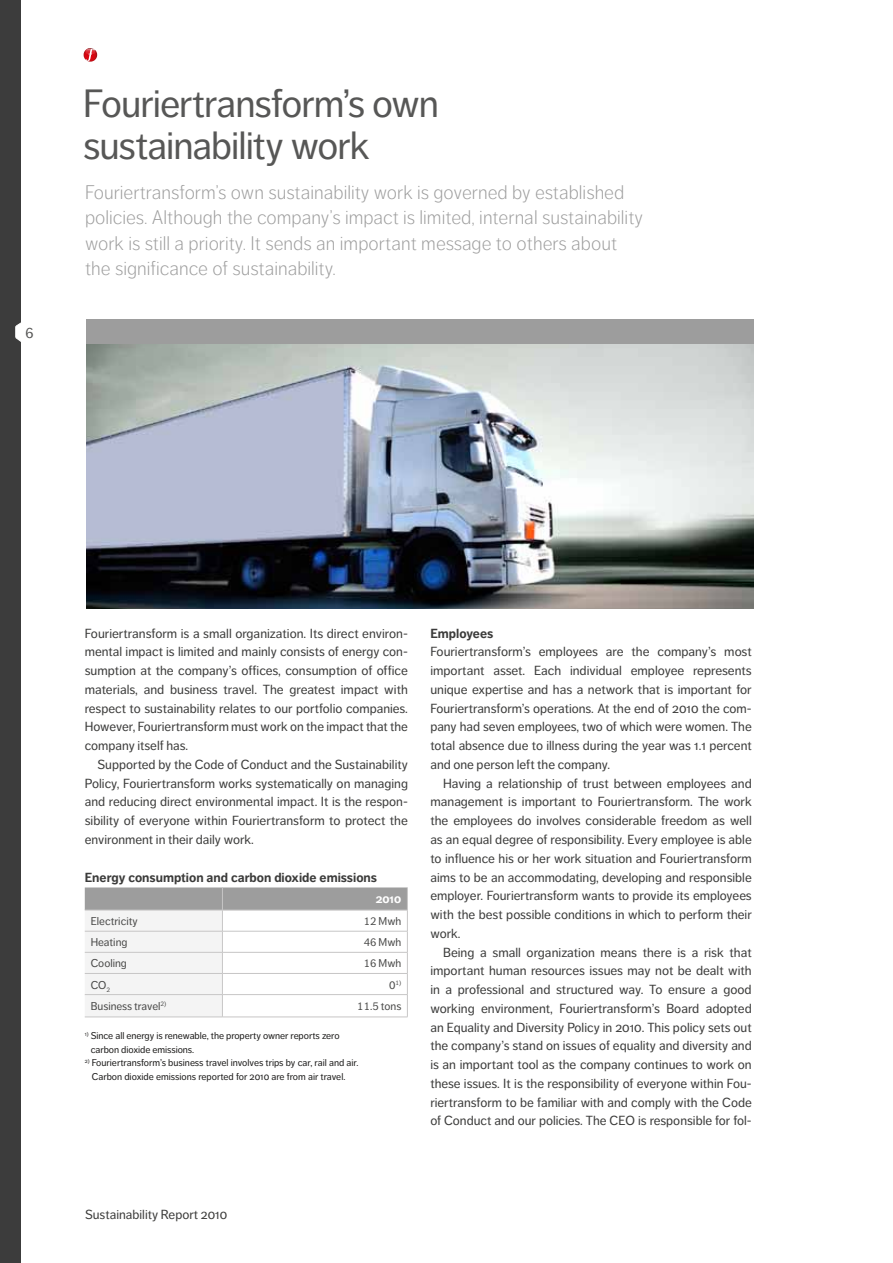
<style>
.page{position:relative;width:893px;height:1263px;background:#fff}
.page>*{position:absolute;margin:0;border:0;box-sizing:border-box;transform-origin:0 0}
.t1{font:39px/42px "Dagny OT";letter-spacing:-.025em;color:#575756}
.t2{font:300 19.5px/25.5px "Dagny OT";color:#9d9d9d}
.t3{font:15px "Dagny OT";color:#575756}
.t4{font:13.05px/18.8px "Dagny OT";color:#3b3b3a;text-align:justify}
.t5{font:700 13.05px "Dagny OT";color:#3b3b3a}
.t6{font:700 12px "Dagny OT";color:#fff}
.t7{font:11.25px "Dagny OT";color:#494948}
.t8{font:9.75px/13.5px "Dagny OT";letter-spacing:-.005em;color:#1c1b1a}
.t9{font:6.45px "Dagny OT";color:#494948}
.s1{font-size:11.25px}
</style>
<div class="page">
<svg style="left:84px;top:48px;width:13px;height:14px"></svg>
<div style="left:0;top:0;width:21px;height:1263px;background:#3c3c3c"></div>
<svg style="left:15px;top:322px;width:6px;height:20px"></svg>
<svg style="left:85px;top:887px;width:323px;height:130px"></svg>
<hr style="left:85px;top:1017px;width:137px;height:1px;background:#c7c6c6">
<hr style="left:222px;top:1017px;width:186px;height:1px;background:#c7c6c6">
<img style="left:86px;top:343px;width:668px;height:265px">
<div style="left:86px;top:319px;width:668px;height:24px;background:#9d9d9d"></div>
<p class="t3" style="left:26px;top:324px;width:10px">6</p>
<h1 class="t1" style="left:83px;top:82px;width:357px">Fouriertransform’s own sustainability work</h1>
<p class="t2" style="left:85px;top:180px;width:559px">Fouriertransform’s own sustainability work is governed by established policies. Although the company’s impact is limited, internal sustainability work is still a priority. It sends an important message to others about the significance of sustainability.</p>
<p class="t4" style="left:85px;top:624px;width:325px">Fouriertransform is a small organization. Its direct environ&shy;mental impact is limited and mainly consists of energy con&shy;sumption at the company’s offices, consumption of office materials, and business travel. The greatest impact with respect to sustainability relates to our portfolio companies.<br>However, Fouriertransform must work on the impact that the company itself has.</p>
<p class="t4" style="left:85px;top:755px;width:325px;text-indent:13px">Supported by the Code of Conduct and the Sustainability Policy, Fouriertransform works systematically on managing and reducing direct environmental impact. It is the respon&shy;sibility of everyone within Fouriertransform to protect the environment in their daily work.</p>
<p class="t5" style="left:85px;top:869px;width:294px">Energy consumption and carbon dioxide emissions</p>
<p class="t6" style="left:376px;top:892px;width:27px">2010</p>
<p class="t7" style="left:91px;top:915px;width:48px">Electricity</p>
<p class="t7" style="left:364px;top:915px;width:39px">12 Mwh</p>
<p class="t7" style="left:91px;top:936px;width:38px">Heating</p>
<p class="t7" style="left:364px;top:936px;width:39px">46 Mwh</p>
<p class="t7" style="left:91px;top:957px;width:38px">Cooling</p>
<p class="t7" style="left:364px;top:957px;width:39px">16 Mwh</p>
<p class="t7" style="left:91px;top:978px;width:21px">CO<sub>2</sub></p>
<p class="t9" style="left:389px;top:979px;width:14px"><span class="s1">0</span>1)</p>
<p class="t7" style="left:91px;top:999px;width:77px">Business travel<sup>2)</sup></p>
<p class="t7" style="left:357px;top:999px;width:46px">11.5 tons</p>
<p class="t8" style="left:91px;top:1029px;width:250px;text-indent:-6px"><sup>1)</sup> Since all energy is renewable, the property owner reports zero carbon dioxide emissions.</p>
<p class="t8" style="left:92px;top:1056px;width:268px;text-indent:-7px"><sup>2)</sup> Fouriertransform’s business travel involves trips by car, rail and air.<br>Carbon dioxide emissions reported for 2010 are from air travel.</p>
<p class="t5" style="left:430px;top:625px;width:64px">Employees</p>
<p class="t4" style="left:430px;top:643px;width:323px">Fouriertransform’s employees are the company’s most important asset. Each individual employee represents unique expertise and has a network that is important for Fouriertransform’s operations. At the end of 2010 the com&shy;pany had seven employees, two of which were women. The total absence due to illness during the year was 1.1 percent and one person left the company.</p>
<p class="t4" style="left:430px;top:774px;width:323px;text-indent:13px">Having a relationship of trust between employees and management is important to Fouriertransform. The work the employees do involves considerable freedom as well as an equal degree of responsibility. Every employee is able to influence his or her work situation and Fouriertransform aims to be an accommodating, developing and responsible employer. Fouriertransform wants to provide its employees with the best possible conditions in which to perform their work.</p>
<p class="t4" style="left:430px;top:943px;width:323px;text-indent:13px">Being a small organization means there is a risk that important human resources issues may not be dealt with in a professional and structured way. To ensure a good working environment, Fouriertransform’s Board adopted an Equality and Diversity Policy in 2010. This policy sets out the company’s stand on issues of equality and diversity and is an important tool as the company continues to work on these issues. It is the responsibility of everyone within Fou&shy;riertransform to be familiar with and comply with the Code of Conduct and our policies. The CEO is responsible for fol-</p>
<p class="t4" style="left:85px;top:1205px;width:144px">Sustainability Report 2010</p>
</div>
